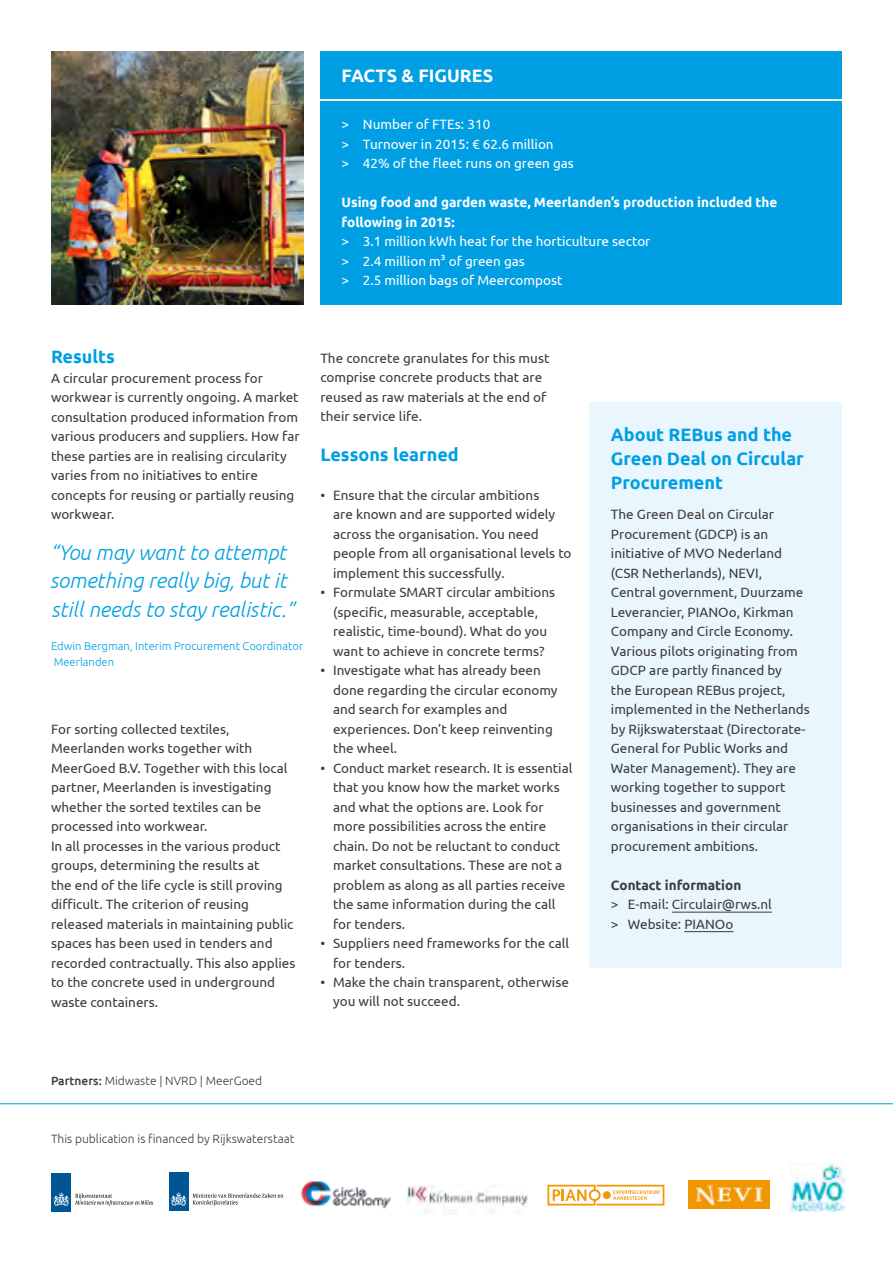
<style>
.page{position:relative;width:893px;height:1263px;background:#fff}
.page>*{position:absolute;margin:0;border:0;box-sizing:border-box;transform-origin:0 0}
.t1{font:italic 300 21px/28.5px "Ubuntu";color:#009fe3}
.t2{font:700 18px/24px "Ubuntu";color:#009fe3}
.t3{font:700 18px "Ubuntu";color:#fff}
.t4{font:13.5px/19.5px "Ubuntu";color:#3c3c3b}
.t5{font:13.5px/19.5px "Ubuntu";color:#fff}
.t6{font:700 13.5px/19.5px "Ubuntu";color:#fff}
.t7{font:700 13.5px "Ubuntu";color:#3c3c3b}
.t8{font:300 12px "Ubuntu";color:#3c3c3b}
.t9{font:300 11.25px/16.5px "Ubuntu";color:#009fe3}
.s1{font-weight:500}
</style>
<div class="page">
<div style="left:320px;top:51px;width:522px;height:47px;background:#009fe3"></div>
<img style="left:51px;top:51px;width:252px;height:254px">
<div style="left:320px;top:101px;width:522px;height:204px;background:#009fe3"></div>
<div style="left:590px;top:402px;width:252px;height:566px;background:#eaf6fe"></div>
<hr style="left:672px;top:912px;width:100px;height:1px;background:#3c3c3b">
<hr style="left:684px;top:931px;width:49px;height:1px;background:#3c3c3b">
<div style="left:52px;top:1172px;width:19px;height:39px;background:#005694"></div>
<svg style="left:53px;top:1192px;width:100px;height:14px"></svg>
<svg style="left:547px;top:1185px;width:117px;height:20px"></svg>
<div style="left:169px;top:1173px;width:19px;height:38px;background:#005694"></div>
<svg style="left:170px;top:1192px;width:17px;height:14px"></svg>
<svg style="left:193px;top:1193px;width:90px;height:13px"></svg>
<img style="left:301px;top:1181px;width:89px;height:28px">
<img style="left:689px;top:1180px;width:80px;height:28px">
<img style="left:791px;top:1164px;width:53px;height:47px">
<img style="left:408px;top:1186px;width:119px;height:29px">
<hr style="left:0;top:1103px;width:893px;height:1px;background:#009fe3">
<h2 class="t3" style="left:342px;top:65px;width:153px">FACTS &amp; FIGURES</h2>
<p class="t5" style="left:342px;top:114px;width:234px">&gt; Number of FTEs: 310<br>&gt; Turnover in 2015: € 62.6 million<br>&gt; 42% of the fleet runs on green gas</p>
<p class="t6" style="left:342px;top:192px;width:437px">Using food and garden waste, Meerlanden’s production included the following in 2015:</p>
<p class="t5" style="left:342px;top:231px;width:310px">&gt; 3.1 million kWh heat for the horticulture sector &gt; 2.4 million m3 of green gas<br>&gt; 2.5 million bags of Meercompost</p>
<h2 class="t2" style="left:51px;top:344px;width:65px">Results</h2>
<p class="t4" style="left:51px;top:368px;width:250px">A circular procurement process for workwear is currently ongoing. A market consultation produced information from various producers and suppliers. How far these parties are in realising circularity varies from no initiatives to entire concepts for reusing or partially reusing workwear.</p>
<h1 class="t1" style="left:50px;top:537px;width:246px">“You may want to attempt something really big, but it still needs to stay realistic.”</h1>
<p class="t9" style="left:51px;top:637px;width:254px">Edwin Bergman, Interim Procurement Coordinator<br>Meerlanden</p>
<p class="t4" style="left:51px;top:719px;width:246px">For sorting collected textiles, Meerlanden works together with MeerGoed B.V. Together with this local partner, Meerlanden is investigating whether the sorted textiles can be processed into workwear.<br>In all processes in the various product groups, determining the results at<br>the end of the life cycle is still proving difficult. The criterion of reusing released materials in maintaining public spaces has been used in tenders and recorded contractually. This also applies to the concrete used in underground waste containers.</p>
<p class="t4" style="left:320px;top:348px;width:231px">The concrete granulates for this must comprise concrete products that are reused as raw materials at the end of their service life.</p>
<h2 class="t2" style="left:320px;top:442px;width:140px">Lessons learned</h2>
<p class="t4" style="left:333px;top:485px;width:240px;text-indent:-13px">• Ensure that the circular ambitions<br>are known and are supported widely across the organisation. You need people from all organisational levels to implement this successfully.</p>
<p class="t4" style="left:320px;top:582px;width:236px;text-align:center">• Formulate SMART circular ambitions (specific, measurable, acceptable, realistic, time-bound). What do you want to achieve in concrete terms?</p>
<p class="t4" style="left:333px;top:660px;width:226px;text-indent:-13px">• Investigate what has already been done regarding the circular economy and search for examples and experiences. Don’t keep reinventing the wheel.</p>
<p class="t4" style="left:333px;top:757px;width:241px;text-indent:-13px">• Conduct market research. It is essential that you know how the market works and what the options are. Look for more possibilities across the entire chain. Do not be reluctant to conduct market consultations. These are not a problem as along as all parties receive the same information during the call for tenders.</p>
<p class="t4" style="left:333px;top:933px;width:238px;text-indent:-13px">• Suppliers need frameworks for the call for tenders.</p>
<p class="t4" style="left:333px;top:972px;width:237px;text-indent:-13px">• Make the chain transparent, otherwise you will not succeed.</p>
<h2 class="t2" style="left:611px;top:422px;width:194px">About REBus and the<br>Green Deal on Circular<br>Procurement</h2>
<p class="t4" style="left:611px;top:504px;width:200px">The Green Deal on Circular<br>Procurement (GDCP) is an initiative of MVO Nederland (CSR Netherlands), NEVI,<br>Central government, Duurzame<br>Leverancier, PIANOo, Kirkman<br>Company and Circle Economy.<br>Various pilots originating from<br>GDCP are partly financed by<br>the European REBus project, implemented in the Netherlands by Rijkswaterstaat (Directorate-<br>General for Public Works and<br>Water Management). They are working together to support businesses and government organisations in their circular procurement ambitions.</p>
<p class="t7" style="left:611px;top:876px;width:132px">Contact information</p>
<p class="t4" style="left:611px;top:894px;width:162px">&gt; E-mail: Circulair@rws.nl &gt; Website: PIANOo</p>
<p class="t8" style="left:51px;top:1073px;width:213px"><span class="s1">Partners:</span> Midwaste | NVRD | MeerGoed</p>
<p class="t8" style="left:51px;top:1132px;width:245px">This publication is financed by Rijkswaterstaat</p>
</div>
